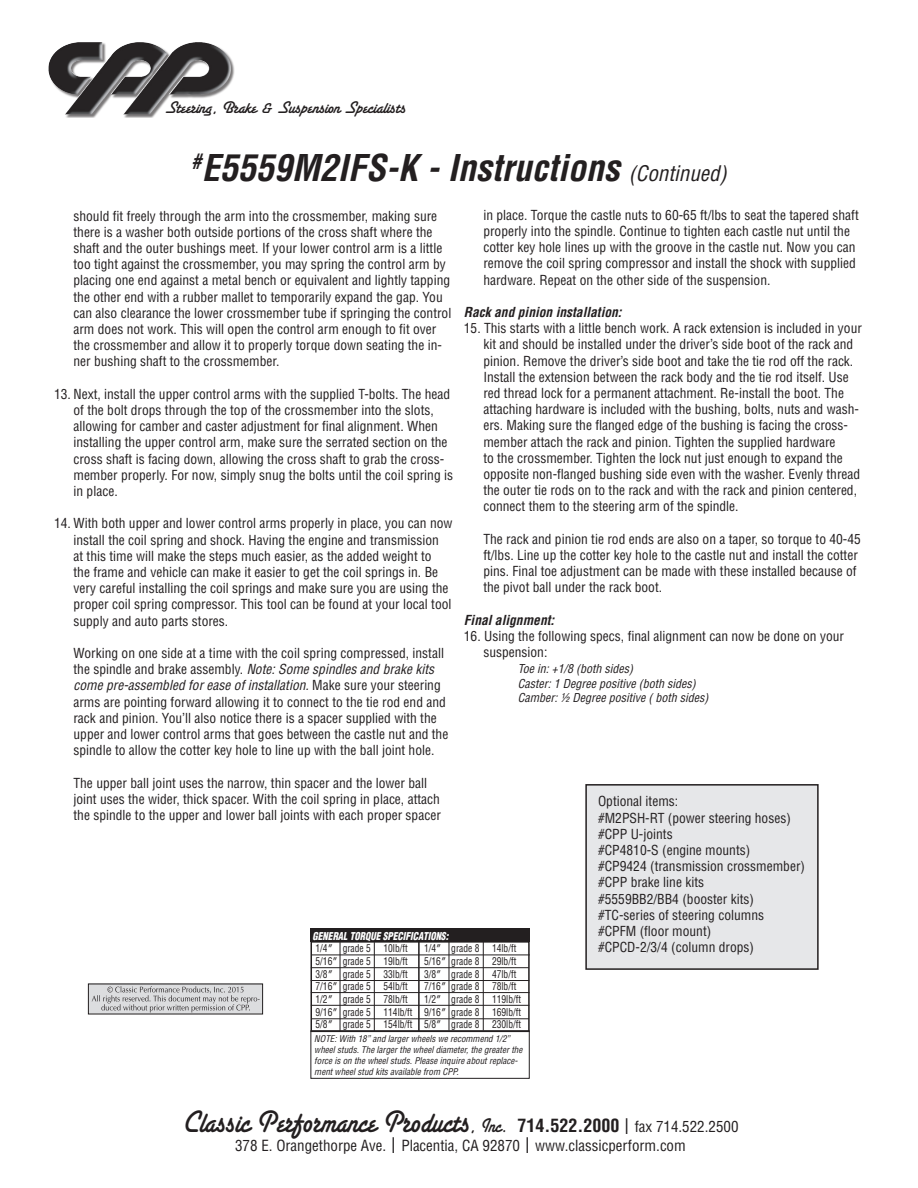
<style>
.page{position:relative;width:918px;height:1188px;background:#fff}
.page>*{position:absolute;margin:0;border:0;box-sizing:border-box;transform-origin:0 0}
.Headline{font:italic 700 condensed 36px "Helvetica";color:#231f20}
.t1{font:33px "Santa Fe Plain";letter-spacing:.005em;color:#231f20;scale:.9 1}
.t2{font:18px "Santa Fe Plain";color:#231f20}
.t3{font:condensed 15px "Helvetica";color:#231f20}
.Instructions_text{font:condensed 13.5px/16.2px "Helvetica";color:#231f20}
.Instructions_text-2{font:italic 700 condensed 13.5px "Helvetica";color:#231f20}
.Instructions_text-3{font:italic condensed 12px "Helvetica";color:#231f20}
.Parts_List{font:condensed 10.5px "Helvetica";color:#231f20;scale:.9 1}
.Subheads{font:italic 900 condensed 10.5px "Helvetica";color:#fff;scale:.9 1}
.t4{font:italic condensed 9px/10.8px "Helvetica";color:#231f20}
.s1{font-weight:400;font-size:21px}
.s2{font-style:italic}
.s3{font-stretch:normal}
.s4{font-size:21px}
.s5{font-family:"Helvetica";font-weight:700;font-stretch:condensed;font-size:18px}
.s6{font-family:"Helvetica";font-stretch:condensed;font-size:21px}
.s7{font-family:"Helvetica";font-stretch:condensed;font-size:15px}
</style>
<div class="page">
<div style="left:49px;top:43px;width:186px;height:75px;background:#231f20;opacity:.6"></div>
<img style="left:129px;top:42px;width:68px;height:65px">
<div style="left:586px;top:785px;width:232px;height:184px;background:#e6e7e9"></div>
<div style="left:585px;top:784px;width:234px;height:186px;border:2px solid #231f20"></div>
<svg style="left:92px;top:986px;width:168px;height:27px;background:#c5c5c7"></svg>
<div style="left:311px;top:941px;width:219px;height:91px;border:2px solid #231f20"></div>
<hr style="left:418px;top:941px;width:2px;height:91px;background:#231f20">
<hr style="left:311px;top:955px;width:219px;height:1px;background:#231f20">
<hr style="left:311px;top:967px;width:218px;height:1px;background:#231f20">
<hr style="left:311px;top:980px;width:218px;height:1px;background:#231f20">
<hr style="left:311px;top:992px;width:219px;height:1px;background:#231f20">
<hr style="left:311px;top:1005px;width:218px;height:1px;background:#231f20">
<hr style="left:311px;top:1018px;width:218px;height:1px;background:#231f20">
<hr style="left:340px;top:942px;width:1px;height:89px;background:#231f20">
<hr style="left:374px;top:942px;width:1px;height:89px;background:#231f20">
<hr style="left:449px;top:942px;width:1px;height:89px;background:#231f20">
<hr style="left:483px;top:942px;width:1px;height:89px;background:#231f20">
<div style="left:310px;top:929px;width:220px;height:13px;background:#231f20"></div>
<div style="left:310px;top:1030px;width:220px;height:49px;border:1px solid #231f20"></div>
<h3 class="t2" style="left:165px;top:96px;width:243px">Steering, Brake &amp; Suspension Specialists</h3>
<p class="Headline" style="left:191px;top:146px;width:537px"><sup>#</sup>E5559M2IFS-K - Instructions <span class="s1">(Continued)</span></p>
<p class="Instructions_text" style="left:483px;top:207px;width:377px">in place. Torque the castle nuts to 60-65 ft/lbs to seat the tapered shaft properly into the spindle. Continue to tighten each castle nut until the cotter key hole lines up with the groove in the castle nut. Now you can remove the coil spring compressor and install the shock with supplied hardware. Repeat on the other side of the suspension.</p>
<p class="Instructions_text-2" style="left:464px;top:304px;width:159px">Rack and pinion installation:</p>
<p class="Instructions_text" style="left:483px;top:320px;width:380px;text-indent:-20px">15. This starts with a little bench work. A rack extension is included in your kit and should be installed under the driver’s side boot of the rack and pinion. Remove the driver’s side boot and take the tie rod off the rack.<br>Install the extension between the rack body and the tie rod itself. Use red thread lock for a permanent attachment. Re-install the boot. The attaching hardware is included with the bushing, bolts, nuts and wash&shy;ers. Making sure the flanged edge of the bushing is facing the cross&shy;member attach the rack and pinion. Tighten the supplied hardware<br>to the crossmember. Tighten the lock nut just enough to expand the opposite non-flanged bushing side even with the washer. Evenly thread the outer tie rods on to the rack and with the rack and pinion centered, connect them to the steering arm of the spindle.</p>
<p class="Instructions_text" style="left:483px;top:531px;width:379px">The rack and pinion tie rod ends are also on a taper, so torque to 40-45 ft/lbs. Line up the cotter key hole to the castle nut and install the cotter pins. Final toe adjustment can be made with these installed because of the pivot ball under the rack boot.</p>
<p class="Instructions_text-2" style="left:464px;top:612px;width:92px">Final alignment:</p>
<p class="Instructions_text" style="left:483px;top:628px;width:362px;text-indent:-20px">16. Using the following specs, final alignment can now be done on your suspension:</p>
<p class="Instructions_text-3" style="left:518px;top:662px;width:117px">Toe in: +1/8 (both sides)</p>
<p class="Instructions_text-3" style="left:518px;top:676px;width:179px">Caster: 1 Degree positive (both sides)</p>
<p class="Instructions_text-3" style="left:518px;top:690px;width:192px">Camber: ½ Degree positive ( both sides)</p>
<p class="Instructions_text" style="left:74px;top:207px;width:379px">should fit freely through the arm into the crossmember, making sure there is a washer both outside portions of the cross shaft where the shaft and the outer bushings meet. If your lower control arm is a little too tight against the crossmember, you may spring the control arm by placing one end against a metal bench or equivalent and lightly tapping the other end with a rubber mallet to temporarily expand the gap. You can also clearance the lower crossmember tube if springing the control arm does not work. This will open the control arm enough to fit over the crossmember and allow it to properly torque down seating the in&shy;ner bushing shaft to the crossmember.</p>
<p class="Instructions_text" style="left:74px;top:385px;width:381px;text-indent:-20px">13. Next, install the upper control arms with the supplied T-bolts. The head of the bolt drops through the top of the crossmember into the slots, allowing for camber and caster adjustment for final alignment. When installing the upper control arm, make sure the serrated section on the cross shaft is facing down, allowing the cross shaft to grab the cross&shy;member properly. For now, simply snug the bolts until the coil spring is in place.</p>
<p class="Instructions_text" style="left:74px;top:515px;width:381px;text-indent:-20px">14. With both upper and lower control arms properly in place, you can now install the coil spring and shock. Having the engine and transmission<br>at this time will make the steps much easier, as the added weight to<br>the frame and vehicle can make it easier to get the coil springs in. Be very careful installing the coil springs and make sure you are using the proper coil spring compressor. This tool can be found at your local tool supply and auto parts stores.</p>
<p class="Instructions_text" style="left:73px;top:645px;width:376px">Working on one side at a time with the coil spring compressed, install the spindle and brake assembly. <span class="s2">Note: Some spindles and brake kits come pre-assembled for ease of installation.</span> Make sure your steering arms are pointing forward allowing it to connect to the tie rod end and rack and pinion. You’ll also notice there is a spacer supplied with the upper and lower control arms that goes between the castle nut and the spindle to allow the cotter key hole to line up with the ball joint hole.</p>
<p class="Instructions_text" style="left:73px;top:774px;width:369px">The upper ball joint uses the narrow, thin spacer and the lower ball joint uses the wider, thick spacer. With the coil spring in place, attach the spindle to the upper and lower ball joints with each proper spacer</p>
<p class="Instructions_text" style="left:598px;top:793px;width:82px">Optional items:</p>
<p class="Instructions_text" style="left:598px;top:809px;width:194px">#M2PSH-RT (power steering hoses)</p>
<p class="Instructions_text" style="left:598px;top:826px;width:76px">#CPP U-joints</p>
<p class="Instructions_text" style="left:598px;top:842px;width:154px">#CP4810-S (engine mounts)</p>
<p class="Instructions_text" style="left:598px;top:858px;width:208px">#CP9424 (transmission crossmember)</p>
<p class="Instructions_text" style="left:598px;top:874px;width:108px">#CPP brake line kits</p>
<p class="Instructions_text" style="left:598px;top:890px;width:157px">#5559BB2/BB4 (booster kits)</p>
<p class="Instructions_text" style="left:598px;top:907px;width:168px">#TC-series of steering columns</p>
<p class="Instructions_text" style="left:598px;top:923px;width:115px">#CPFM (floor mount)</p>
<p class="Instructions_text" style="left:598px;top:939px;width:157px">#CPCD-2/3/4 (column drops)</p>
<p class="Subheads" style="left:313px;top:929px;width:152px">GENERAL TORQUE SPECIFICATIONS:</p>
<p class="Parts_List" style="left:316px;top:942px;width:104px">1/4<span class="s3">″</span> grade 5 10lb/ft</p>
<p class="Parts_List" style="left:424px;top:942px;width:104px">1/4<span class="s3">″</span> grade 8 14lb/ft</p>
<p class="Parts_List" style="left:316px;top:955px;width:104px">5/16<span class="s3">″</span> grade 5 19lb/ft</p>
<p class="Parts_List" style="left:424px;top:955px;width:104px">5/16<span class="s3">″</span> grade 8 29lb/ft</p>
<p class="Parts_List" style="left:316px;top:967px;width:104px">3/8<span class="s3">″</span> grade 5 33lb/ft</p>
<p class="Parts_List" style="left:424px;top:967px;width:104px">3/8<span class="s3">″</span> grade 8 47lb/ft</p>
<p class="Parts_List" style="left:316px;top:980px;width:104px">7/16<span class="s3">″</span> grade 5 54lb/ft</p>
<p class="Parts_List" style="left:424px;top:980px;width:104px">7/16<span class="s3">″</span> grade 8 78lb/ft</p>
<p class="Parts_List" style="left:316px;top:993px;width:104px">1/2<span class="s3">″</span> grade 5 78lb/ft</p>
<p class="Parts_List" style="left:424px;top:993px;width:109px">1/2<span class="s3">″</span> grade 8 119lb/ft</p>
<p class="Parts_List" style="left:316px;top:1005px;width:230px">9/16<span class="s3">″</span> grade 5 114lb/ft 9/16<span class="s3">″</span> grade 8 169lb/ft</p>
<p class="Parts_List" style="left:316px;top:1018px;width:230px">5/8<span class="s3">″</span> grade 5 154lb/ft 5/8<span class="s3">″</span> grade 8 230lb/ft</p>
<p class="t4" style="left:314px;top:1033px;width:210px">NOTE: With 18” and larger wheels we recommend 1/2” wheel studs. The larger the wheel diameter, the greater the force is on the wheel studs. Please inquire about replace&shy;ment wheel stud kits available from CPP.</p>
<h2 class="t1" style="left:182px;top:1101px;width:619px">Classic Performance Products<span class="s4">, Inc.</span> <span class="s5">714.522.2000</span> <span class="s6">|</span> <span class="s7">fax 714.522.2500</span></h2>
<p class="t3" style="left:235px;top:1136px;width:452px">378 E. Orangethorpe Ave. <span class="s4">|</span> Placentia, CA 92870 <span class="s4">|</span> www.classicperform.com</p>
</div>
